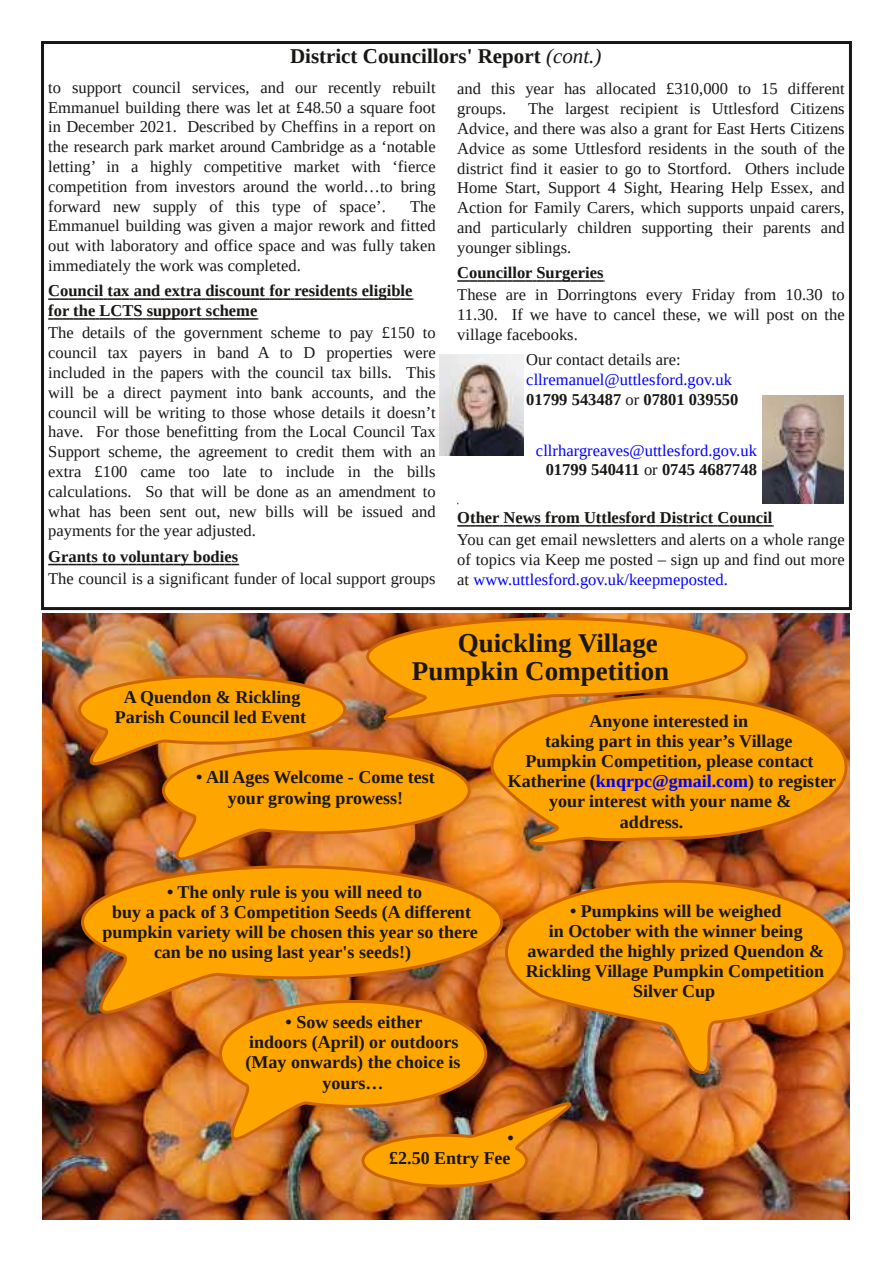
<style>
.page{position:relative;width:893px;height:1263px;background:#fff}
.page>*{position:absolute;margin:0;border:0;box-sizing:border-box;transform-origin:0 0}
.t1{font:700 27px/28.8px "Liberation Serif";color:#181715}
.t2{font:700 21px "Liberation Serif";color:#181715}
.t3{font:700 18px/20.1px "Liberation Serif";color:#181715;text-align:center}
.t4{font:16.5px/19.8px "Liberation Serif";color:#181715;text-align:justify}
.t5{font:700 16.5px/19.8px "Liberation Serif";color:#181715}
.t6{font:16.5px/19.8px "Liberation Serif";color:#00f}
.s1{font-weight:400;font-style:italic}
.s2{font-weight:700;color:#181715}
.s3{color:#181715}
.s4{color:#00f}
</style>
<div class="page">
<img style="left:43px;top:613px;width:807px;height:606px">
<svg style="left:750px;top:693px;width:99px;height:153px;background:#e78a11"></svg>
<img style="left:76px;top:616px;width:674px;height:245px">
<img style="left:79px;top:864px;width:426px;height:151px">
<img style="left:503px;top:878px;width:344px;height:197px">
<img style="left:217px;top:998px;width:364px;height:191px">
<svg style="left:48px;top:298px;width:365px;height:2px"></svg>
<svg style="left:48px;top:318px;width:210px;height:2px"></svg>
<svg style="left:48px;top:564px;width:191px;height:1px"></svg>
<svg style="left:457px;top:280px;width:148px;height:2px"></svg>
<svg style="left:457px;top:525px;width:317px;height:2px"></svg>
<div style="left:41px;top:41px;width:811px;height:569px;border:3px solid #181715"></div>
<img style="left:439px;top:355px;width:84px;height:101px">
<img style="left:763px;top:396px;width:81px;height:108px">
<p class="t2" style="left:290px;top:44px;width:313px">District Councillors' Report <span class="s1">(cont.)</span></p>
<p class="t4" style="left:48px;top:77px;width:389px">to support council services, and our recently rebuilt Emmanuel building there was let at £48.50 a square foot in December 2021. Described by Cheffins in a report on the research park market around Cambridge as a ‘notable letting’ in a highly competitive market with ‘fierce competition from investors around the world…to bring forward new supply of this type of space’.</p>
<p class="t4" style="left:48px;top:196px;width:389px;text-indent:362px">The Emmanuel building was given a major rework and fitted out with laboratory and office space and was fully taken immediately the work was completed.</p>
<p class="t5" style="left:48px;top:281px;width:366px">Council tax and extra discount for residents eligible for the LCTS support scheme</p>
<p class="t4" style="left:48px;top:323px;width:389px">The details of the government scheme to pay £150 to council tax payers in band A to D properties were included in the papers with the council tax bills. This will be a direct payment into bank accounts, and the council will be writing to those whose details it doesn’t have. For those benefitting from the Local Council Tax Support scheme, the agreement to credit them with an extra £100 came too late to include in the bills calculations. So that will be done as an amendment to what has been sent out, new bills will be issued and payments for the year adjusted.</p>
<p class="t5" style="left:48px;top:546px;width:191px">Grants to voluntary bodies</p>
<p class="t4" style="left:48px;top:568px;width:389px">The council is a significant funder of local support groups</p>
<p class="t4" style="left:457px;top:79px;width:389px">and this year has allocated £310,000 to 15 different groups.</p>
<p class="t4" style="left:457px;top:99px;width:389px;text-indent:71px">The largest recipient is Uttlesford Citizens Advice, and there was also a grant for East Herts Citizens Advice as some Uttlesford residents in the south of the district find it easier to go to Stortford. Others include Home Start, Support 4 Sight, Hearing Help Essex, and Action for Family Carers, which supports unpaid carers, and particularly children supporting their parents and younger siblings.</p>
<p class="t5" style="left:457px;top:263px;width:148px">Councillor Surgeries</p>
<p class="t4" style="left:457px;top:285px;width:389px">These are in Dorringtons every Friday from 10.30 to 11.30. If we have to cancel these, we will post on the village facebooks.</p>
<p class="t4" style="left:526px;top:350px;width:156px">Our contact details are:</p>
<p class="t6" style="left:526px;top:370px;width:214px">cllremanuel@uttlesford.gov.uk<br><span class="s2">01799 543487</span> <span class="s3">or</span> <span class="s2">07801 039550</span></p>
<p class="t6" style="left:536px;top:440px;width:222px;text-align:center">cllrhargreaves@uttlesford.gov.uk<br><span class="s2">01799 540411</span> <span class="s3">or</span> <span class="s2">0745 4687748</span></p>
<p class="t5" style="left:457px;top:507px;width:317px">Other News from Uttlesford District Council</p>
<p class="t4" style="left:457px;top:530px;width:389px">You can get email newsletters and alerts on a whole range of topics via Keep me posted – sign up and find out more at <span class="s4">www.uttlesford.gov.uk/keepmeposted.</span></p>
<h1 class="t1" style="left:412px;top:628px;width:259px;text-indent:46px">Quickling Village<br>Pumpkin Competition</h1>
<p class="t3" style="left:589px;top:711px;width:160px">Anyone interested in</p>
<p class="t3" style="left:545px;top:731px;width:249px">taking part in this year’s Village</p>
<p class="t3" style="left:526px;top:751px;width:289px">Pumpkin Competition, please contact</p>
<p class="t3" style="left:508px;top:771px;width:330px">Katherine (<span class="s4">knqrpc@gmail.com</span>) to register</p>
<p class="t3" style="left:549px;top:791px;width:244px">your interest with your name &amp;</p>
<p class="t3" style="left:620px;top:811px;width:65px">address.</p>
<p class="t3" style="left:115px;top:687px;width:193px">A Quendon &amp; Rickling<br>Parish Council led Event</p>
<p class="t3" style="left:196px;top:767px;width:240px">• All Ages Welcome - Come test your growing prowess!</p>
<p class="t3" style="left:167px;top:882px;width:256px">• The only rule is you will need to</p>
<p class="t3" style="left:112px;top:902px;width:360px">buy a pack of 3 Competition Seeds (A different</p>
<p class="t3" style="left:102px;top:922px;width:377px">pumpkin variety will be chosen this year so there</p>
<p class="t3" style="left:154px;top:942px;width:259px">can be no using last year's seeds!)</p>
<p class="t3" style="left:246px;top:1012px;width:216px">• Sow seeds either<br>indoors (April) or outdoors (May onwards) the choice is yours…</p>
<p class="t3" style="left:526px;top:900px;width:300px">• Pumpkins will be weighed<br>in October with the winner being awarded the highly prized Quendon &amp;<br>Rickling Village Pumpkin Competition<br>Silver Cup</p>
<p class="t3" style="left:389px;top:1128px;width:126px;text-align:right">•<br>£2.50 Entry Fee</p>
</div>
